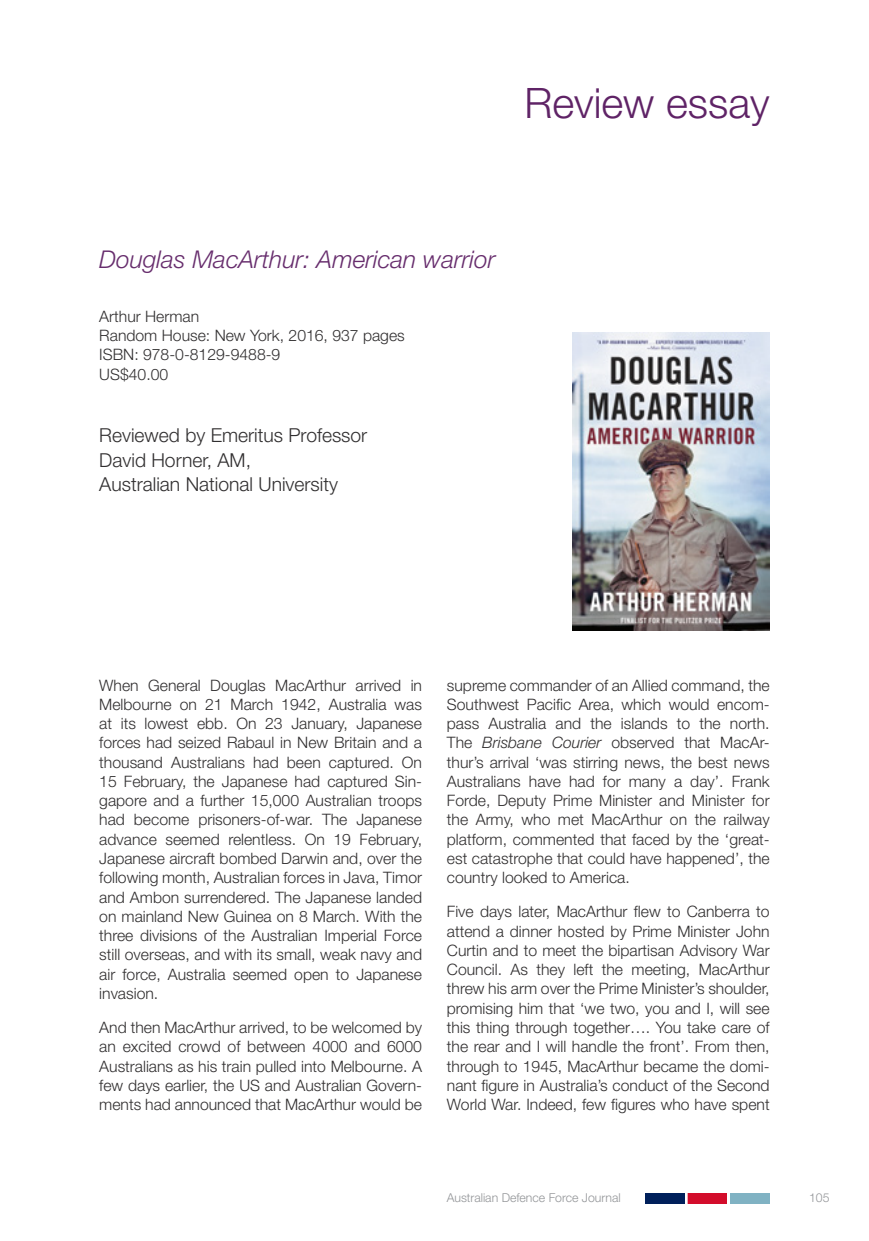
<style>
.page{position:relative;width:869px;height:1241px;background:#fff}
.page>*{position:absolute;margin:0;border:0;box-sizing:border-box;transform-origin:0 0}
.Heading_1{font:300 42px "Helvetica Neue CE";color:#5f2366}
.Heading_2{font:italic 300 24.5px "Helvetica Neue CE";color:#672d6d}
.Heading_3{font:300 19.25px/24.5px "Helvetica Neue CE";color:#312f30}
.Body{font:300 15.75px/19.2px "Helvetica Neue CE";color:#312f30;text-align:justify}
.t1{font:300 12.25px "Helvetica Neue CE";color:#939598}
.s1{font-style:italic}
</style>
<div class="page">
<div style="left:645px;top:1193px;width:39px;height:10px;background:#00205b"></div>
<div style="left:687px;top:1193px;width:40px;height:10px;background:#d30d2b"></div>
<div style="left:729px;top:1193px;width:40px;height:10px;background:#80b2c3"></div>
<img style="left:572px;top:332px;width:197px;height:298px">
<p class="Heading_1" style="left:524px;top:77px;width:247px">Review essay</p>
<p class="Heading_2" style="left:99px;top:245px;width:397px">Douglas MacArthur: American warrior</p>
<p class="Body" style="left:99px;top:306px;width:101px">Arthur Herman</p>
<p class="Body" style="left:99px;top:325px;width:307px">Random House: New York, 2016, 937 pages</p>
<p class="Body" style="left:99px;top:345px;width:182px">ISBN: 978-0-8129-9488-9</p>
<p class="Body" style="left:99px;top:364px;width:70px">US$40.00</p>
<p class="Heading_3" style="left:99px;top:423px;width:269px">Reviewed by Emeritus Professor<br>David Horner, AM,<br>Australian National University</p>
<p class="Body" style="left:99px;top:675px;width:324px">When General Douglas MacArthur arrived in Melbourne on 21 March 1942, Australia was at its lowest ebb. On 23 January, Japanese forces had seized Rabaul in New Britain and a thousand Australians had been captured. On 15 February, the Japanese had captured Sin&shy;gapore and a further 15,000 Australian troops had become prisoners-of-war. The Japanese advance seemed relentless. On 19 February, Japanese aircraft bombed Darwin and, over the following month, Australian forces in Java, Timor and Ambon surrendered. The Japanese landed on mainland New Guinea on 8 March. With the three divisions of the Australian Imperial Force still overseas, and with its small, weak navy and air force, Australia seemed open to Japanese invasion.</p>
<p class="Body" style="left:99px;top:1017px;width:324px">And then MacArthur arrived, to be welcomed by an excited crowd of between 4000 and 6000<br>Australians as his train pulled into Melbourne. A few days earlier, the US and Australian Govern&shy;ments had announced that MacArthur would be</p>
<p class="Body" style="left:446px;top:675px;width:324px">supreme commander of an Allied command, the Southwest Pacific Area, which would encom&shy;pass Australia and the islands to the north.<br>The <span class="s1">Brisbane Courier</span> observed that MacAr&shy;thur’s arrival ‘was stirring news, the best news Australians have had for many a day’. Frank Forde, Deputy Prime Minister and Minister for the Army, who met MacArthur on the railway platform, commented that faced by the ‘great&shy;est catastrophe that could have happened’, the country looked to America.</p>
<p class="Body" style="left:446px;top:902px;width:324px">Five days later, MacArthur flew to Canberra to attend a dinner hosted by Prime Minister John Curtin and to meet the bipartisan Advisory War Council. As they left the meeting, MacArthur threw his arm over the Prime Minister’s shoulder, promising him that ‘we two, you and I, will see this thing through together…. You take care of the rear and I will handle the front’. From then, through to 1945, MacArthur became the domi&shy;nant figure in Australia’s conduct of the Second World War. Indeed, few figures who have spent</p>
<p class="t1" style="left:446px;top:1189px;width:175px">Australian Defence Force Journal</p>
<p class="t1" style="left:808px;top:1189px;width:22px">105</p>
</div>
